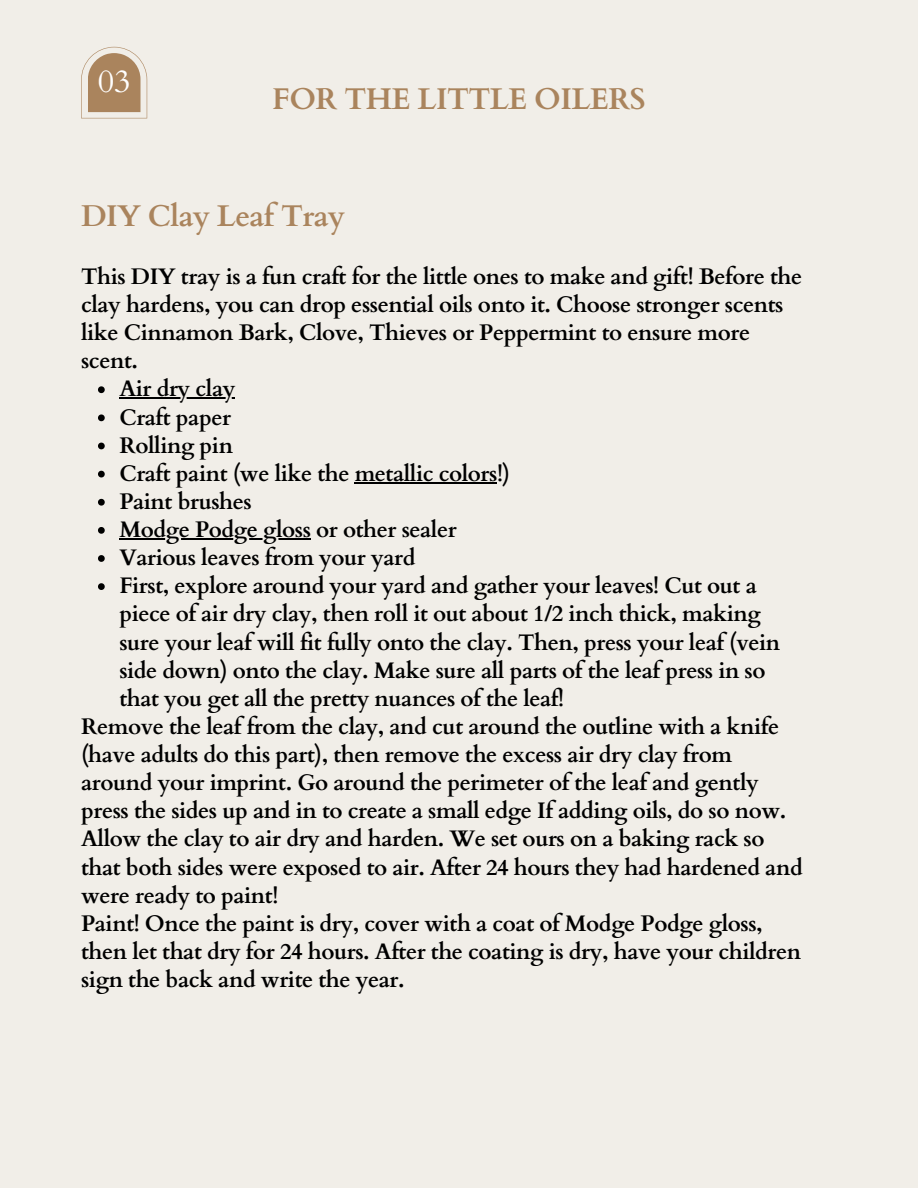
<style>
.page{position:relative;width:918px;height:1188px;background:#f1eee8}
.page>*{position:absolute;margin:0;border:0;box-sizing:border-box;transform-origin:0 0}
.t1{font:32.25px "Cardo";color:#fff}
.t2{font:700 30px "Cardo";letter-spacing:-.02em;color:#aa845d}
.t3{font:700 22.5px/28.2px "Cardo";letter-spacing:-.02em;color:#000}
</style>
<div class="page">
<svg style="left:98px;top:386px;width:7px;height:7px"></svg>
<hr style="left:119px;top:398px;width:116px;height:1px;background:#000">
<svg style="left:98px;top:414px;width:7px;height:7px"></svg>
<svg style="left:98px;top:443px;width:7px;height:6px"></svg>
<svg style="left:98px;top:471px;width:7px;height:6px"></svg>
<hr style="left:355px;top:482px;width:142px;height:1px;background:#000">
<svg style="left:98px;top:499px;width:7px;height:7px"></svg>
<svg style="left:98px;top:527px;width:7px;height:7px"></svg>
<hr style="left:119px;top:538px;width:192px;height:1px;background:#000">
<svg style="left:98px;top:555px;width:7px;height:7px"></svg>
<svg style="left:98px;top:583px;width:7px;height:7px"></svg>
<svg style="left:81px;top:47px;width:66px;height:71px"></svg>
<p class="t1" style="left:98px;top:60px;width:34px">03</p>
<p class="t2" style="left:272px;top:80px;width:375px">FOR THE LITTLE OILERS</p>
<p class="t2" style="left:81px;top:196px;width:266px">DIY Clay Leaf Tray</p>
<p class="t3" style="left:81px;top:263px;width:723px">This DIY tray is a fun craft for the little ones to make and gift! Before the clay hardens, you can drop essential oils onto it. Choose stronger scents like Cinnamon Bark, Clove, Thieves or Peppermint to ensure more scent.</p>
<p class="t3" style="left:119px;top:375px;width:118px">Air dry clay</p>
<p class="t3" style="left:119px;top:403px;width:113px">Craft paper</p>
<p class="t3" style="left:119px;top:432px;width:115px">Rolling pin</p>
<p class="t3" style="left:119px;top:460px;width:392px">Craft paint (we like the metallic colors!)</p>
<p class="t3" style="left:119px;top:488px;width:134px">Paint brushes</p>
<p class="t3" style="left:119px;top:516px;width:339px">Modge Podge gloss or other sealer</p>
<p class="t3" style="left:119px;top:544px;width:298px">Various leaves from your yard</p>
<p class="t3" style="left:119px;top:572px;width:662px">First, explore around your yard and gather your leaves! Cut out a piece of air dry clay, then roll it out about 1/2 inch thick, making sure your leaf will fit fully onto the clay. Then, press your leaf (vein side down) onto the clay. Make sure all parts of the leaf press in so that you get all the pretty nuances of the leaf!</p>
<p class="t3" style="left:81px;top:713px;width:707px">Remove the leaf from the clay, and cut around the outline with a knife (have adults do this part), then remove the excess air dry clay from around your imprint. Go around the perimeter of the leaf and gently press the sides up and in to create a small edge If adding oils, do so now.</p>
<p class="t3" style="left:81px;top:825px;width:723px">Allow the clay to air dry and harden. We set ours on a baking rack so that both sides were exposed to air. After 24 hours they had hardened and were ready to paint!</p>
<p class="t3" style="left:81px;top:910px;width:722px">Paint! Once the paint is dry, cover with a coat of Modge Podge gloss, then let that dry for 24 hours. After the coating is dry, have your children sign the back and write the year.</p>
</div>
